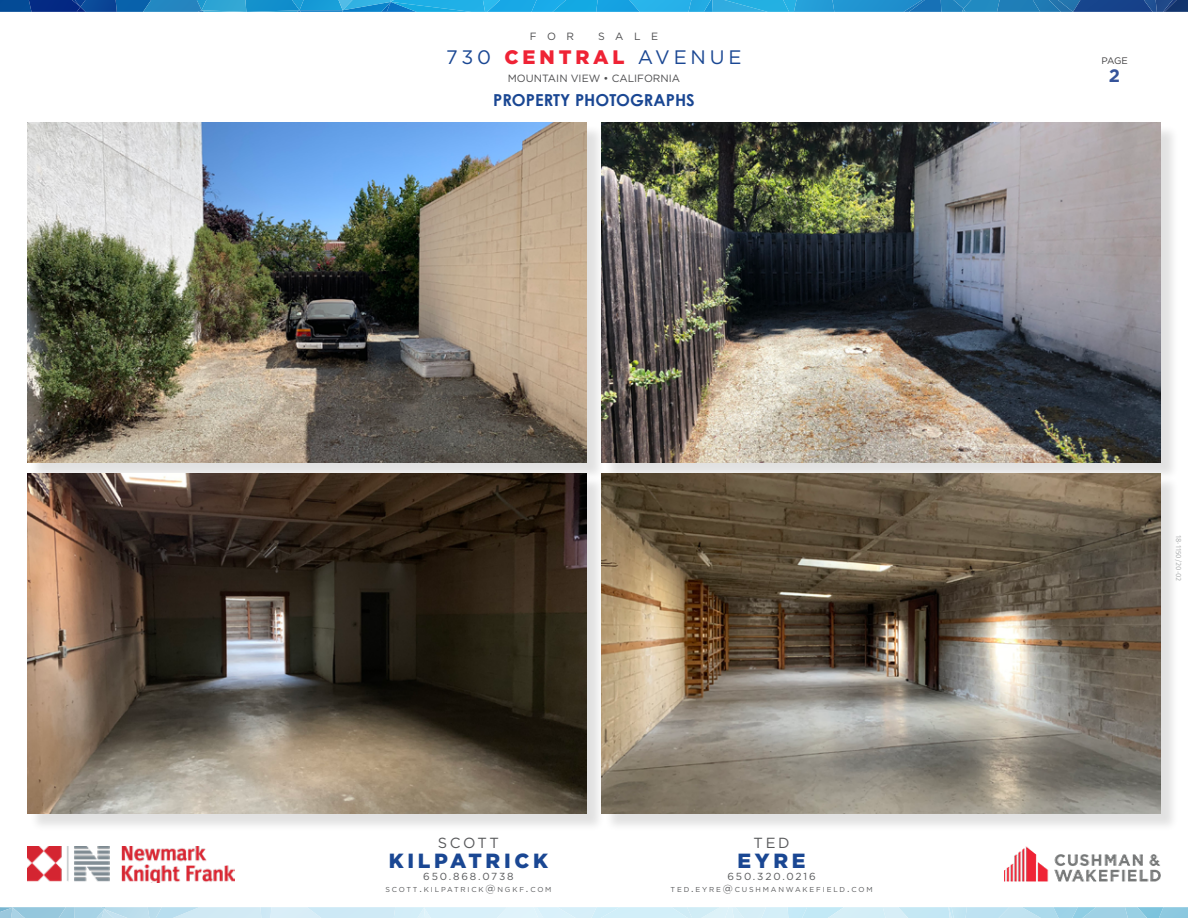
<style>
.page{position:relative;width:1188px;height:918px;background:#fff}
.page>*{position:absolute;margin:0;border:0;box-sizing:border-box;transform-origin:0 0}
.t1{font:900 20.55px "Gotham";letter-spacing:.18em;color:#1a4793}
.t2{font:19.5px "Gotham";letter-spacing:.2em;color:#1a4793}
.t3{font:700 18px "Gotham";color:#35539a}
.t4{font:700 16.5px "Century Gothic";color:#1a4793}
.t5{font:14.7px "Gotham";letter-spacing:.18em;color:#58595b}
.t6{font:10.5px "Gotham";color:#4d4d4f}
.t7{font:10.2px "Gotham";letter-spacing:.18em;color:#58595b}
.t8{font:9.45px "Gotham";color:#414042}
.t9{font:7.5px "KF Meta OT";color:#aaacad}
.t10{font:7.2px "Gotham";letter-spacing:.255em;color:#58595b}
.s1{font-weight:900;color:#ef2335}
.s2{font-size:10.2px}
</style>
<div class="page">
<svg style="left:0;top:907px;width:1188px;height:11px;background:#c4e5f2"></svg>
<img style="left:27px;top:847px;width:208px;height:36px">
<img style="left:1004px;top:847px;width:157px;height:35px">
<div style="left:30px;top:125px;width:575px;height:356px;background:#000;opacity:.12"></div>
<img style="left:27px;top:122px;width:560px;height:340px">
<div style="left:30px;top:476px;width:575px;height:356px;background:#000;opacity:.12"></div>
<img style="left:27px;top:473px;width:560px;height:340px">
<div style="left:604px;top:125px;width:576px;height:356px;background:#000;opacity:.12"></div>
<img style="left:601px;top:122px;width:560px;height:340px">
<div style="left:604px;top:476px;width:576px;height:356px;background:#000;opacity:.12"></div>
<img style="left:601px;top:473px;width:560px;height:340px">
<svg style="left:0;top:0;width:1188px;height:12px;background:#1f89c6"></svg>
<h3 class="t6" style="left:530px;top:29px;width:46px">FOR</h3>
<h3 class="t6" style="left:598px;top:29px;width:61px">SALE</h3>
<h2 class="t2" style="left:446px;top:44px;width:297px">730 <span class="s1">CENTRAL</span> AVENUE</h2>
<h3 class="t6" style="left:508px;top:71px;width:174px">MOUNTAIN VIEW • CALIFORNIA</h3>
<p class="t4" style="left:493px;top:87px;width:203px">PROPERTY PHOTOGRAPHS</p>
<h3 class="t5" style="left:438px;top:833px;width:63px">SCOTT</h3>
<h1 class="t1" style="left:389px;top:847px;width:161px">KILPATRICK</h1>
<h3 class="t7" style="left:423px;top:870px;width:92px">650.868.0738</h3>
<p class="t10" style="left:385px;top:885px;width:8px">SCOTT</p>
<p class="t10" style="left:419px;top:885px;width:134px"><span class="s2">.</span>KILPATRICK<span class="s2">@</span>NGKF<span class="s2">.</span>COM</p>
<h3 class="t5" style="left:754px;top:833px;width:37px">TED</h3>
<h1 class="t1" style="left:738px;top:847px;width:69px">EYRE</h1>
<h3 class="t7" style="left:727px;top:870px;width:90px">650.320.0216</h3>
<p class="t10" style="left:671px;top:885px;width:7px">TED</p>
<p class="t10" style="left:691px;top:885px;width:183px"><span class="s2">.</span>E YRE<span class="s2">@</span>CUS HMANWAKE FIELD <span class="s2">.</span>COM</p>
<h3 class="t8" style="left:1101px;top:54px;width:26px">PAGE</h3>
<h3 class="t3" style="left:1109px;top:63px;width:13px">2</h3>
<p class="t9" style="left:1183px;top:535px;width:47px;rotate:90deg">18-1150/20-02</p>
</div>
